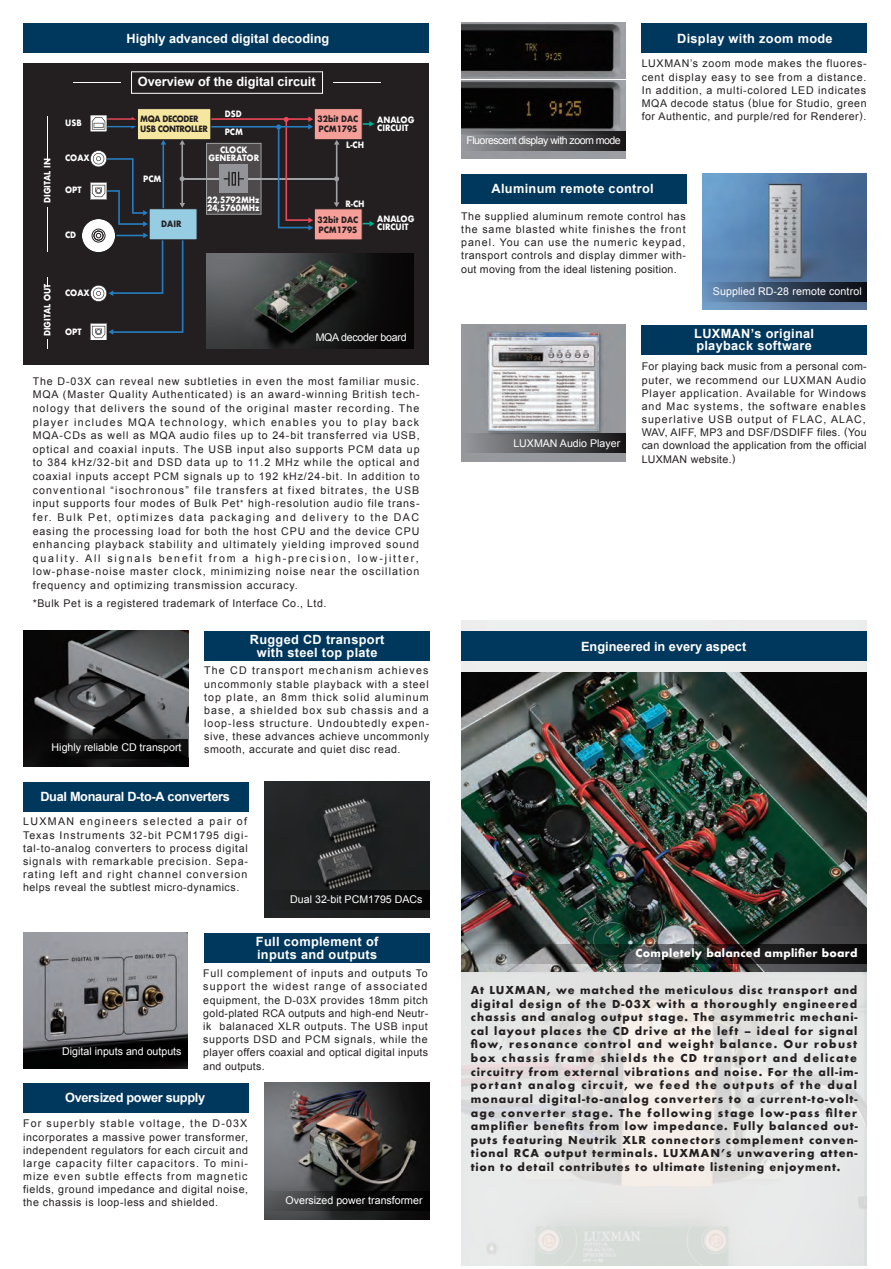
<style>
.page{position:relative;width:891px;height:1269px;background:#fff}
.page>*{position:absolute;margin:0;border:0;box-sizing:border-box;transform-origin:0 0}
.t1{font:700 12.75px/12.8px "Arial";letter-spacing:.025em;color:#fff}
.t2{font:700 12.75px "Arial";color:#fff}
.t3{font:700 12.75px "Arial";letter-spacing:-.025em;color:#fff}
.t4{font:10.65px/13.2px "Arial";letter-spacing:.05em;color:#231f20;text-align:justify}
.t5{font:700 10.65px/13.6px "Futura";letter-spacing:.075em;color:#231f20;text-align:justify}
.t6{font:10.65px "Arial";color:#fff}
.t7{font:700 10.65px "Futura";letter-spacing:.025em;color:#fff}
.t8{font:10.65px "Arial";letter-spacing:-.05em;color:#fff}
.t9{font:10.65px "Arial";letter-spacing:-.025em;color:#fff}
.t10{font:700 8.55px/8.4px "Futura";color:#fff;scale:.9 1}
.t11{font:700 8.55px/9.8px "Futura";color:#231f20;scale:.9 1}
.t12{font:700 8.55px/9.8px "Futura";letter-spacing:-.05em;color:#231f20;scale:.9 1}
</style>
<div class="page">
<img style="left:461px;top:620px;width:406px;height:646px">
<img style="left:702px;top:174px;width:165px;height:136px">
<img style="left:461px;top:325px;width:164px;height:136px">
<img style="left:24px;top:631px;width:164px;height:136px">
<img style="left:265px;top:782px;width:164px;height:136px">
<img style="left:24px;top:933px;width:164px;height:136px">
<img style="left:265px;top:1083px;width:164px;height:136px">
<img style="left:461px;top:23px;width:164px;height:56px">
<img style="left:461px;top:81px;width:164px;height:78px">
<svg style="left:24px;top:739px;width:164px;height:19px"></svg>
<div style="left:265px;top:890px;width:164px;height:19px;background:linear-gradient(to right,#222424,#030303)"></div>
<svg style="left:24px;top:1041px;width:164px;height:19px"></svg>
<svg style="left:265px;top:1191px;width:164px;height:19px"></svg>
<svg style="left:461px;top:131px;width:164px;height:19px"></svg>
<div style="left:702px;top:283px;width:165px;height:19px;background:linear-gradient(to right,#6890bc,#060508)"></div>
<div style="left:461px;top:434px;width:164px;height:19px;background:linear-gradient(to right,#96999c,#171516)"></div>
<img style="left:461px;top:672px;width:406px;height:300px">
<img style="left:461px;top:944px;width:406px;height:19px">
<div style="left:461px;top:174px;width:225px;height:30px;background:#00375c"></div>
<div style="left:641px;top:23px;width:226px;height:30px;background:#00375c"></div>
<div style="left:641px;top:325px;width:226px;height:30px;background:#00375c"></div>
<div style="left:24px;top:782px;width:225px;height:30px;background:#00375c"></div>
<div style="left:24px;top:1083px;width:225px;height:30px;background:#00375c"></div>
<div style="left:204px;top:933px;width:225px;height:30px;background:#00375c"></div>
<div style="left:461px;top:631px;width:406px;height:30px;background:#00375c"></div>
<div style="left:24px;top:23px;width:405px;height:30px;background:#00375c"></div>
<div style="left:204px;top:631px;width:225px;height:30px;background:#00375c"></div>
<div style="left:24px;top:63px;width:405px;height:302px;background:#231f20"></div>
<hr style="left:47px;top:116px;width:1px;height:44px;background:#fff">
<hr style="left:47px;top:207px;width:1px;height:45px;background:#fff">
<img style="left:207px;top:254px;width:206px;height:94px">
<div style="left:131px;top:71px;width:192px;height:23px;border:1px solid #fff"></div>
<hr style="left:73px;top:82px;width:48px;height:1px;background:#fff">
<hr style="left:333px;top:82px;width:48px;height:1px;background:#fff">
<svg style="left:82px;top:109px;width:292px;height:232px"></svg>
<p class="t2" style="left:127px;top:30px;width:204px">Highly advanced digital decoding</p>
<p class="t10" style="left:43px;top:203px;width:51px;rotate:-90deg">DIGITAL IN</p>
<p class="t10" style="left:65px;top:119px;width:20px">USB</p>
<p class="t10" style="left:65px;top:154px;width:29px">COAX</p>
<p class="t10" style="left:65px;top:185px;width:20px">OPT</p>
<p class="t10" style="left:65px;top:231px;width:14px">CD</p>
<p class="t10" style="left:43px;top:336px;width:60px;rotate:-90deg">DIGITAL OUT</p>
<p class="t10" style="left:65px;top:289px;width:29px">COAX</p>
<p class="t10" style="left:65px;top:328px;width:20px">OPT</p>
<p class="t2" style="left:138px;top:74px;width:179px">Overview of the digital circuit</p>
<p class="t12" style="left:140px;top:114px;width:77px">MQA DECODER<br>USB CONTROLLER</p>
<p class="t10" style="left:225px;top:104px;width:22px;line-height:18.8px">DSD<br>PCM</p>
<p class="t11" style="left:318px;top:114px;width:47px">32bit DAC<br>PCM1795</p>
<p class="t10" style="left:143px;top:175px;width:22px">PCM</p>
<p class="t10" style="left:209px;top:145px;width:58px;text-align:center">CLOCK<br>GENERATOR</p>
<p class="t10" style="left:207px;top:195px;width:60px">22,5792MHz<br>24,5760MHz</p>
<p class="t10" style="left:346px;top:140px;width:21px">L-CH</p>
<p class="t10" style="left:345px;top:199px;width:23px">R-CH</p>
<p class="t11" style="left:161px;top:219px;width:24px">DAIR</p>
<p class="t11" style="left:318px;top:215px;width:47px">32bit DAC<br>PCM1795</p>
<p class="t10" style="left:377px;top:115px;width:43px">ANALOG<br>CIRCUIT</p>
<p class="t10" style="left:377px;top:214px;width:43px">ANALOG<br>CIRCUIT</p>
<p class="t9" style="left:316px;top:331px;width:92px">MQA decoder board</p>
<p class="t4" style="left:33px;top:374px;width:389px;line-height:13.6px">The D-03X can reveal new subtleties in even the most familiar music.<br>MQA (Master Quality Authenticated) is an award-winning British tech&shy;nology that delivers the sound of the original master recording. The player includes MQA technology, which enables you to play back MQA-CDs as well as MQA audio files up to 24-bit transferred via USB, optical and coaxial inputs. The USB input also supports PCM data up to 384 kHz/32-bit and DSD data up to 11.2 MHz while the optical and coaxial inputs accept PCM signals up to 192 kHz/24-bit. In addition to conventional “isochronous” file transfers at fixed bitrates, the USB input supports four modes of Bulk Pet<sup>*</sup> high-resolution audio file trans&shy;fer. Bulk Pet, optimizes data packaging and delivery to the DAC easing the processing load for both the host CPU and the device CPU enhancing playback stability and ultimately yielding improved sound quality. All signals benefit from a high-precision, low-jitter, low-phase-noise master clock, minimizing noise near the oscillation frequency and optimizing transmission accuracy.</p>
<p class="t4" style="left:33px;top:596px;width:295px">*Bulk Pet is a registered trademark of Interface Co., Ltd.</p>
<p class="t1" style="left:250px;top:634px;width:136px;text-align:center">Rugged CD transport with steel top plate</p>
<p class="t4" style="left:204px;top:664px;width:227px">The CD transport mechanism achieves uncommonly stable playback with a steel top plate, an 8mm thick solid aluminum base, a shielded box sub chassis and a loop-less structure. Undoubtedly expen&shy;sive, these advances achieve uncommonly</p>
<p class="t6" style="left:52px;top:741px;width:131px">Highly reliable CD transport</p>
<p class="t4" style="left:204px;top:743px;width:198px">smooth, accurate and quiet disc read.</p>
<p class="t3" style="left:40px;top:788px;width:191px">Dual Monaural D-to-A converters</p>
<p class="t4" style="left:23px;top:815px;width:227px">LUXMAN engineers selected a pair of Texas Instruments 32-bit PCM1795 digi&shy;tal-to-analog converters to process digital signals with remarkable precision. Sepa&shy;rating left and right channel conversion helps reveal the subtlest micro-dynamics.</p>
<p class="t6" style="left:290px;top:892px;width:134px">Dual 32-bit PCM1795 DACs</p>
<p class="t1" style="left:256px;top:936px;width:124px">Full complement of inputs and outputs</p>
<p class="t6" style="left:62px;top:1044px;width:121px">Digital inputs and outputs</p>
<p class="t4" style="left:203px;top:967px;width:227px">Full complement of inputs and outputs To support the widest range of associated equipment, the D-03X provides 18mm pitch gold-plated RCA outputs and high-end Neutr&shy;ik balanaced XLR outputs. The USB input supports DSD and PCM signals, while the player offers coaxial and optical digital inputs and outputs.</p>
<p class="t3" style="left:65px;top:1089px;width:142px">Oversized power supply</p>
<p class="t4" style="left:23px;top:1117px;width:227px">For superbly stable voltage, the D-03X incorporates a massive power transformer, independent regulators for each circuit and large capacity filter capacitors. To mini&shy;mize even subtle effects from magnetic fields, ground impedance and digital noise, the chassis is loop-less and shielded.</p>
<p class="t6" style="left:286px;top:1194px;width:139px">Oversized power transformer</p>
<p class="t1" style="left:677px;top:33px;width:157px">Display with zoom mode</p>
<p class="t8" style="left:466px;top:134px;width:156px">Fluorescent display with zoom mode</p>
<p class="t4" style="left:642px;top:57px;width:227px">LUXMAN’s zoom mode makes the fluores&shy;cent display easy to see from a distance.<br>In addition, a multi-colored LED indicates MQA decode status (blue for Studio, green for Authentic, and purple/red for Renderer).</p>
<p class="t1" style="left:492px;top:183px;width:164px">Aluminum remote control</p>
<p class="t4" style="left:461px;top:210px;width:226px">The supplied aluminum remote control has the same blasted white finishes the front panel. You can use the numeric keypad, transport controls and display dimmer with&shy;out moving from the ideal listening position.</p>
<p class="t6" style="left:713px;top:285px;width:150px">Supplied RD-28 remote control</p>
<p class="t1" style="left:694px;top:327px;width:121px">LUXMAN’s original playback software</p>
<p class="t6" style="left:513px;top:436px;width:108px">LUXMAN Audio Player</p>
<p class="t4" style="left:642px;top:360px;width:227px">For playing back music from a personal com&shy;puter, we recommend our LUXMAN Audio Player application. Available for Windows and Mac systems, the software enables superlative USB output of FLAC, ALAC, WAV, AIFF, MP3 and DSF/DSDIFF files. (You can download the application from the official LUXMAN website.)</p>
<p class="t2" style="left:581px;top:638px;width:167px">Engineered in every aspect</p>
<p class="t7" style="left:635px;top:946px;width:224px">Completely balanced amplifier board</p>
<p class="t5" style="left:471px;top:983px;width:389px">At LUXMAN, we matched the meticulous disc transport and digital design of the D-03X with a thoroughly engineered chassis and analog output stage. The asymmetric mechani&shy;cal layout places the CD drive at the left – ideal for signal flow, resonance control and weight balance. Our robust box chassis frame shields the CD transport and delicate circuitry from external vibrations and noise. For the all-im&shy;portant analog circuit, we feed the outputs of the dual monaural digital-to-analog converters to a current-to-volt&shy;age converter stage. The following stage low-pass filter amplifier benefits from low impedance. Fully balanced out&shy;puts featuring Neutrik XLR connectors complement conven&shy;tional RCA output terminals. LUXMAN’s unwavering atten&shy;tion to detail contributes to ultimate listening enjoyment.</p>
</div>
